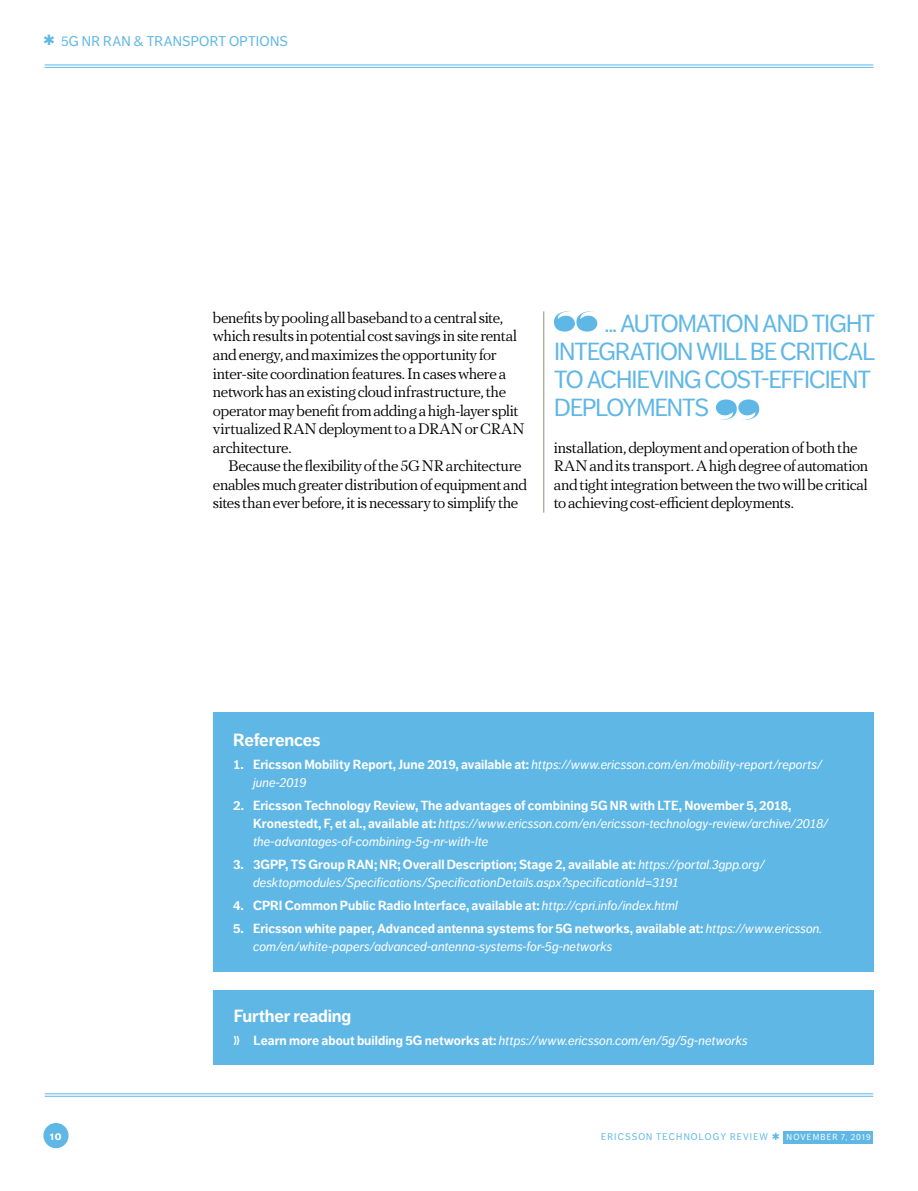
<style>
.page{position:relative;width:918px;height:1191px;background:#fff}
.page>*{position:absolute;margin:0;border:0;box-sizing:border-box;transform-origin:0 0}
.t1{font:24.5px/28px "Dagny OT";letter-spacing:-.04em;color:#5fb7e6}
.t2{font:700 17.5px "Dagny OT";letter-spacing:-.01em;color:#fff}
.t3{font:15.75px/18.6px "PF Regal Text Pro Regular A";letter-spacing:-.015em;color:#000}
.t4{font:14px "Dagny OT";letter-spacing:.015em;color:#5fb7e6}
.t5{font:italic 13.12px/18px "Dagny OT";color:#fff}
.t6{font:700 13.12px "Dagny OT";color:#fff}
.t7{font:700 11.9px "Dagny OT";color:#fff;scale:.96 1}
.t8{font:9.62px "Dagny OT";letter-spacing:.12em;color:#5fb7e6;scale:.96 1}
.s1{font-weight:700;font-style:normal}
.s2{font-weight:400;font-style:italic}
.s3{font-family:"dubbelgasoga";font-style:normal}
.s4{font-size:8.75px;color:#fff}
</style>
<div class="page">
<div style="left:783px;top:1130px;width:90px;height:13px;background:#5fb7e6"></div>
<div style="left:43px;top:1123px;width:26px;height:25px;background:#5fb7e6;border-radius:50%"></div>
<hr style="left:45px;top:64px;width:828px;height:1px;background:#5fb7e6">
<hr style="left:45px;top:67px;width:828px;height:1px;background:#5fb7e6">
<hr style="left:45px;top:1093px;width:828px;height:1px;background:#5fb7e6">
<hr style="left:45px;top:1095px;width:828px;height:1px;background:#5fb7e6">
<div style="left:213px;top:990px;width:660px;height:74px;background:#5fb7e6"></div>
<div style="left:213px;top:712px;width:660px;height:259px;background:#5fb7e6"></div>
<svg style="left:554px;top:311px;width:43px;height:20px"></svg>
<svg style="left:716px;top:399px;width:43px;height:21px"></svg>
<hr style="left:543px;top:311px;width:1px;height:201px;background:#8f8e76">
<p class="t4" style="left:43px;top:33px;width:246px">✱ 5G NR RAN &amp; TRANSPORT OPTIONS</p>
<p class="t3" style="left:213px;top:308px;width:313px">benefits by pooling all baseband to a central site, which results in potential cost savings in site rental and energy, and maximizes the opportunity for inter-site coordination features. In cases where a network has an existing cloud infrastructure, the operator may benefit from adding a high-layer split virtualized RAN deployment to a DRAN or CRAN architecture.</p>
<p class="t3" style="left:213px;top:457px;width:315px;text-indent:15px">Because the flexibility of the 5G NR architecture enables much greater distribution of equipment and sites than ever before, it is necessary to simplify the</p>
<h1 class="t1" style="left:554px;top:309px;width:323px;text-indent:50px">... AUTOMATION AND TIGHT<br>INTEGRATION WILL BE CRITICAL<br>TO ACHIEVING COST-EFFICIENT<br>DEPLOYMENTS</h1>
<p class="t3" style="left:554px;top:438px;width:316px">installation, deployment and operation of both the RAN and its transport. A high degree of automation and tight integration between the two will be critical to achieving cost-efficient deployments.</p>
<h2 class="t2" style="left:233px;top:729px;width:89px">References</h2>
<p class="t5" style="left:253px;top:755px;width:571px;text-indent:-20px"><span class="s1">1. Ericsson Mobility Report, June 2019, available at:</span> https://www.ericsson.com/en/mobility-report/reports/ june-2019</p>
<p class="t5" style="left:253px;top:796px;width:577px;text-indent:-20px"><span class="s1">2. Ericsson Technology Review, The advantages of combining 5G NR with LTE, November 5, 2018,<br>Kronestedt, F, et al., available at:</span> https://www.ericsson.com/en/ericsson-technology-review/archive/2018/ the-advantages-of-combining-5g-nr-with-lte</p>
<p class="t5" style="left:253px;top:855px;width:513px;text-indent:-20px"><span class="s1">3. 3GPP, TS Group RAN; NR; Overall Description; Stage 2, available at:</span> https://portal.3gpp.org/ desktopmodules/Specifications/SpecificationDetails.aspx?specificationId=3191</p>
<p class="t6" style="left:233px;top:897px;width:446px">4. CPRI Common Public Radio Interface, available at: <span class="s2">http://cpri.info/index.html</span></p>
<p class="t5" style="left:253px;top:919px;width:571px;text-indent:-20px"><span class="s1">5. Ericsson white paper, Advanced antenna systems for 5G networks, available at:</span> https://www.ericsson. com/en/white-papers/advanced-antenna-systems-for-5g-networks</p>
<h2 class="t2" style="left:234px;top:1005px;width:119px">Further reading</h2>
<p class="t5" style="left:234px;top:1031px;width:515px"><span class="s3">❭</span> <span class="s1">Learn more about building 5G networks at:</span> https://www.ericsson.com/en/5g/5g-networks</p>
<p class="t7" style="left:50px;top:1129px;width:14px">10</p>
<p class="t8" style="left:601px;top:1131px;width:282px">ERICSSON TECHNOLOGY REVIEW ✱ <span class="s4">NOVEMBER 7, 2019</span></p>
</div>
